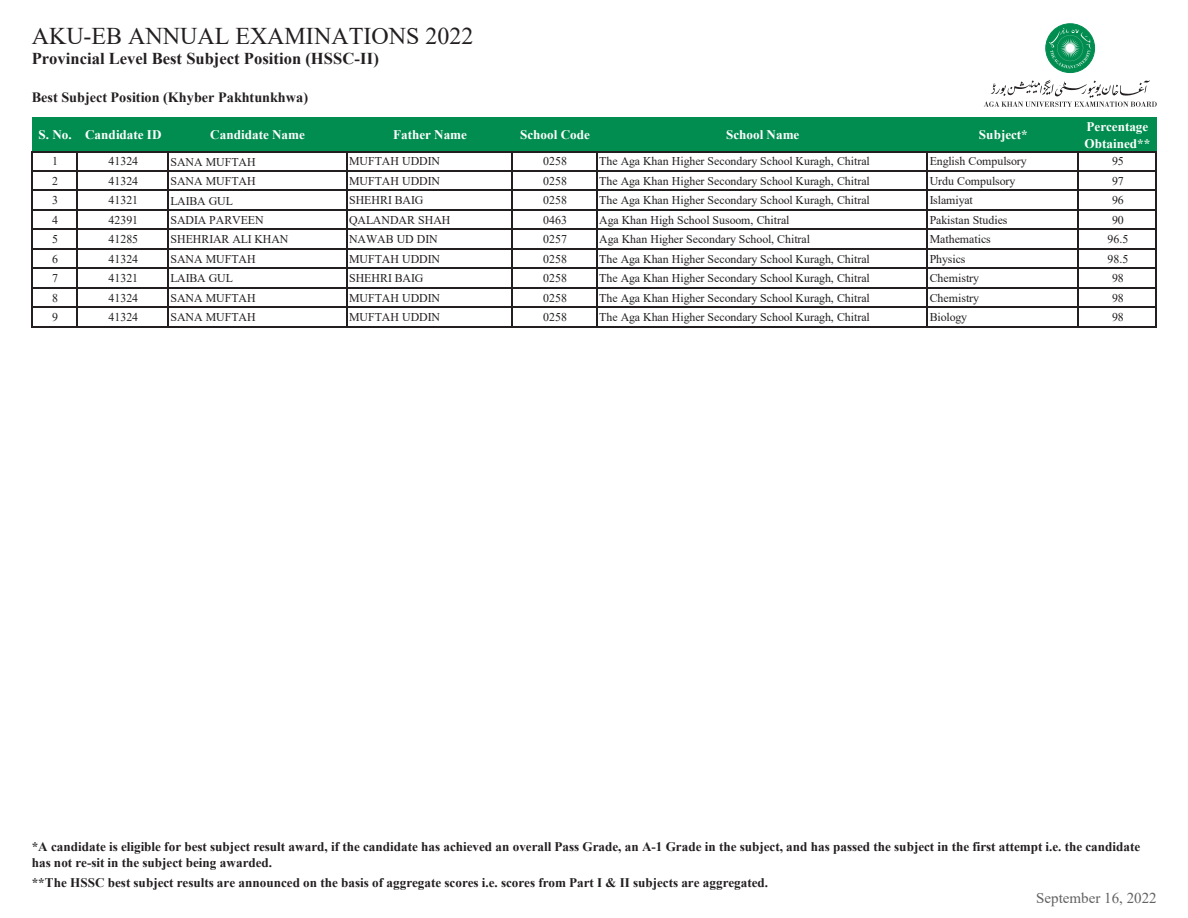
<style>
.page{position:relative;width:1188px;height:918px;background:#fff}
.page>*{position:absolute;margin:0;border:0;box-sizing:border-box;transform-origin:0 0}
.t1{font:24px "Times New Roman";color:#231f20}
.t2{font:700 16.5px "Times New Roman";color:#231f20}
.t3{font:15px "Times New Roman";color:#606161}
.t4{font:700 14.25px "Times New Roman";color:#231f20}
.t5{font:700 13.2px/16.5px "Times New Roman";letter-spacing:-.005em;color:#231f20}
.t6{font:700 13.2px/16.5px "Times New Roman";letter-spacing:.005em;color:#fff}
.t7{font:11.85px "Times New Roman";color:#231f20}
</style>
<div class="page">
<div style="left:32px;top:117px;width:1125px;height:35px;background:#008d4f"></div>
<hr style="left:31px;top:151px;width:1px;height:176px;background:#231f20">
<hr style="left:77px;top:152px;width:1px;height:175px;background:#231f20">
<hr style="left:168px;top:152px;width:1px;height:175px;background:#231f20">
<hr style="left:346px;top:152px;width:1px;height:175px;background:#231f20">
<hr style="left:511px;top:152px;width:2px;height:175px;background:#231f20">
<hr style="left:596px;top:152px;width:1px;height:175px;background:#231f20">
<hr style="left:927px;top:152px;width:1px;height:175px;background:#231f20">
<hr style="left:1078px;top:152px;width:1px;height:175px;background:#231f20">
<hr style="left:1156px;top:152px;width:1px;height:175px;background:#231f20">
<hr style="left:32px;top:151px;width:1125px;height:1px;background:#231f20">
<hr style="left:32px;top:170px;width:1125px;height:2px;background:#231f20">
<hr style="left:32px;top:190px;width:1125px;height:1px;background:#231f20">
<hr style="left:32px;top:209px;width:1125px;height:1px;background:#231f20">
<hr style="left:32px;top:229px;width:1125px;height:1px;background:#231f20">
<hr style="left:32px;top:248px;width:1125px;height:1px;background:#231f20">
<hr style="left:32px;top:268px;width:1125px;height:1px;background:#231f20">
<hr style="left:32px;top:287px;width:1125px;height:1px;background:#231f20">
<hr style="left:32px;top:307px;width:1125px;height:1px;background:#231f20">
<hr style="left:32px;top:326px;width:1125px;height:1px;background:#231f20">
<svg style="left:984px;top:80px;width:173px;height:27px"></svg>
<div style="left:1046px;top:24px;width:49px;height:49px;background:#008d4f;border-radius:50%"></div>
<div style="left:1046px;top:24px;width:49px;height:49px;border:1px solid #008d4f;border-radius:50%"></div>
<svg style="left:1049px;top:28px;width:42px;height:40px"></svg>
<h1 class="t1" style="left:32px;top:19px;width:443px">AKU-EB ANNUAL EXAMINATIONS 2022</h1>
<h2 class="t2" style="left:32px;top:46px;width:349px">Provincial Level Best Subject Position (HSSC-II)</h2>
<p class="t4" style="left:32px;top:87px;width:278px">Best Subject Position (Khyber Pakhtunkhwa)</p>
<p class="t6" style="left:39px;top:126px;width:124px">S. No. Candidate ID</p>
<p class="t6" style="left:210px;top:126px;width:96px">Candidate Name</p>
<p class="t6" style="left:393px;top:126px;width:75px">Father Name</p>
<p class="t6" style="left:520px;top:126px;width:71px">School Code</p>
<p class="t6" style="left:726px;top:126px;width:75px">School Name</p>
<p class="t6" style="left:979px;top:126px;width:50px">Subject*</p>
<p class="t6" style="left:1084px;top:118px;width:67px">Percentage<br>Obtained**</p>
<p class="t7" style="left:52px;top:153px;width:7px">1</p>
<p class="t7" style="left:109px;top:153px;width:31px">41324</p>
<p class="t7" style="left:170px;top:153px;width:87px">SANA MUFTAH</p>
<p class="t7" style="left:349px;top:153px;width:93px">MUFTAH UDDIN</p>
<p class="t7" style="left:543px;top:153px;width:25px">0258</p>
<p class="t7" style="left:599px;top:153px;width:272px">The Aga Khan Higher Secondary School Kuragh, Chitral</p>
<p class="t7" style="left:930px;top:153px;width:99px">English Compulsory</p>
<p class="t7" style="left:1112px;top:153px;width:13px">95</p>
<p class="t7" style="left:52px;top:173px;width:7px">2</p>
<p class="t7" style="left:109px;top:173px;width:31px">41324</p>
<p class="t7" style="left:170px;top:173px;width:87px">SANA MUFTAH</p>
<p class="t7" style="left:349px;top:173px;width:93px">MUFTAH UDDIN</p>
<p class="t7" style="left:543px;top:173px;width:25px">0258</p>
<p class="t7" style="left:599px;top:173px;width:272px">The Aga Khan Higher Secondary School Kuragh, Chitral</p>
<p class="t7" style="left:930px;top:173px;width:87px">Urdu Compulsory</p>
<p class="t7" style="left:1112px;top:173px;width:13px">97</p>
<p class="t7" style="left:52px;top:192px;width:7px">3</p>
<p class="t7" style="left:109px;top:192px;width:31px">41321</p>
<p class="t7" style="left:170px;top:192px;width:64px">LAIBA GUL</p>
<p class="t7" style="left:349px;top:192px;width:76px">SHEHRI BAIG</p>
<p class="t7" style="left:543px;top:192px;width:25px">0258</p>
<p class="t7" style="left:599px;top:192px;width:272px">The Aga Khan Higher Secondary School Kuragh, Chitral</p>
<p class="t7" style="left:930px;top:192px;width:45px">Islamiyat</p>
<p class="t7" style="left:1112px;top:192px;width:13px">96</p>
<p class="t7" style="left:52px;top:211px;width:7px">4</p>
<p class="t7" style="left:109px;top:211px;width:31px">42391</p>
<p class="t7" style="left:170px;top:212px;width:95px">SADIA PARVEEN</p>
<p class="t7" style="left:349px;top:211px;width:103px">QALANDAR SHAH</p>
<p class="t7" style="left:543px;top:211px;width:25px">0463</p>
<p class="t7" style="left:599px;top:211px;width:192px">Aga Khan High School Susoom, Chitral</p>
<p class="t7" style="left:930px;top:211px;width:79px">Pakistan Studies</p>
<p class="t7" style="left:1112px;top:211px;width:13px">90</p>
<p class="t7" style="left:52px;top:231px;width:7px">5</p>
<p class="t7" style="left:109px;top:231px;width:31px">41285</p>
<p class="t7" style="left:170px;top:231px;width:120px">SHEHRIAR ALI KHAN</p>
<p class="t7" style="left:349px;top:231px;width:90px">NAWAB UD DIN</p>
<p class="t7" style="left:543px;top:231px;width:25px">0257</p>
<p class="t7" style="left:599px;top:231px;width:212px">Aga Khan Higher Secondary School, Chitral</p>
<p class="t7" style="left:930px;top:231px;width:63px">Mathematics</p>
<p class="t7" style="left:1108px;top:231px;width:22px">96.5</p>
<p class="t7" style="left:52px;top:250px;width:7px">6</p>
<p class="t7" style="left:109px;top:250px;width:31px">41324</p>
<p class="t7" style="left:170px;top:251px;width:87px">SANA MUFTAH</p>
<p class="t7" style="left:349px;top:250px;width:93px">MUFTAH UDDIN</p>
<p class="t7" style="left:543px;top:250px;width:25px">0258</p>
<p class="t7" style="left:599px;top:250px;width:272px">The Aga Khan Higher Secondary School Kuragh, Chitral</p>
<p class="t7" style="left:930px;top:250px;width:37px">Physics</p>
<p class="t7" style="left:1108px;top:250px;width:22px">98.5</p>
<p class="t7" style="left:52px;top:270px;width:7px">7</p>
<p class="t7" style="left:109px;top:270px;width:31px">41321</p>
<p class="t7" style="left:170px;top:270px;width:64px">LAIBA GUL</p>
<p class="t7" style="left:349px;top:270px;width:76px">SHEHRI BAIG</p>
<p class="t7" style="left:543px;top:270px;width:25px">0258</p>
<p class="t7" style="left:599px;top:270px;width:272px">The Aga Khan Higher Secondary School Kuragh, Chitral</p>
<p class="t7" style="left:930px;top:270px;width:51px">Chemistry</p>
<p class="t7" style="left:1112px;top:270px;width:13px">98</p>
<p class="t7" style="left:52px;top:289px;width:7px">8</p>
<p class="t7" style="left:109px;top:289px;width:31px">41324</p>
<p class="t7" style="left:170px;top:289px;width:87px">SANA MUFTAH</p>
<p class="t7" style="left:349px;top:289px;width:93px">MUFTAH UDDIN</p>
<p class="t7" style="left:543px;top:289px;width:25px">0258</p>
<p class="t7" style="left:599px;top:289px;width:272px">The Aga Khan Higher Secondary School Kuragh, Chitral</p>
<p class="t7" style="left:930px;top:289px;width:51px">Chemistry</p>
<p class="t7" style="left:1112px;top:289px;width:13px">98</p>
<p class="t7" style="left:52px;top:309px;width:7px">9</p>
<p class="t7" style="left:109px;top:309px;width:31px">41324</p>
<p class="t7" style="left:170px;top:309px;width:87px">SANA MUFTAH</p>
<p class="t7" style="left:349px;top:309px;width:93px">MUFTAH UDDIN</p>
<p class="t7" style="left:543px;top:309px;width:25px">0258</p>
<p class="t7" style="left:599px;top:309px;width:272px">The Aga Khan Higher Secondary School Kuragh, Chitral</p>
<p class="t7" style="left:930px;top:309px;width:39px">Biology</p>
<p class="t7" style="left:1112px;top:309px;width:13px">98</p>
<p class="t5" style="left:32px;top:838px;width:1110px">*A candidate is eligible for best subject result award, if the candidate has achieved an overall Pass Grade, an A-1 Grade in the subject, and has passed the subject in the first attempt i.e. the candidate has not re-sit in the subject being awarded.</p>
<p class="t5" style="left:32px;top:874px;width:738px">**The HSSC best subject results are announced on the basis of aggregate scores i.e. scores from Part I &amp; II subjects are aggregated.</p>
<p class="t3" style="left:1036px;top:887px;width:122px">September 16, 2022</p>
</div>
